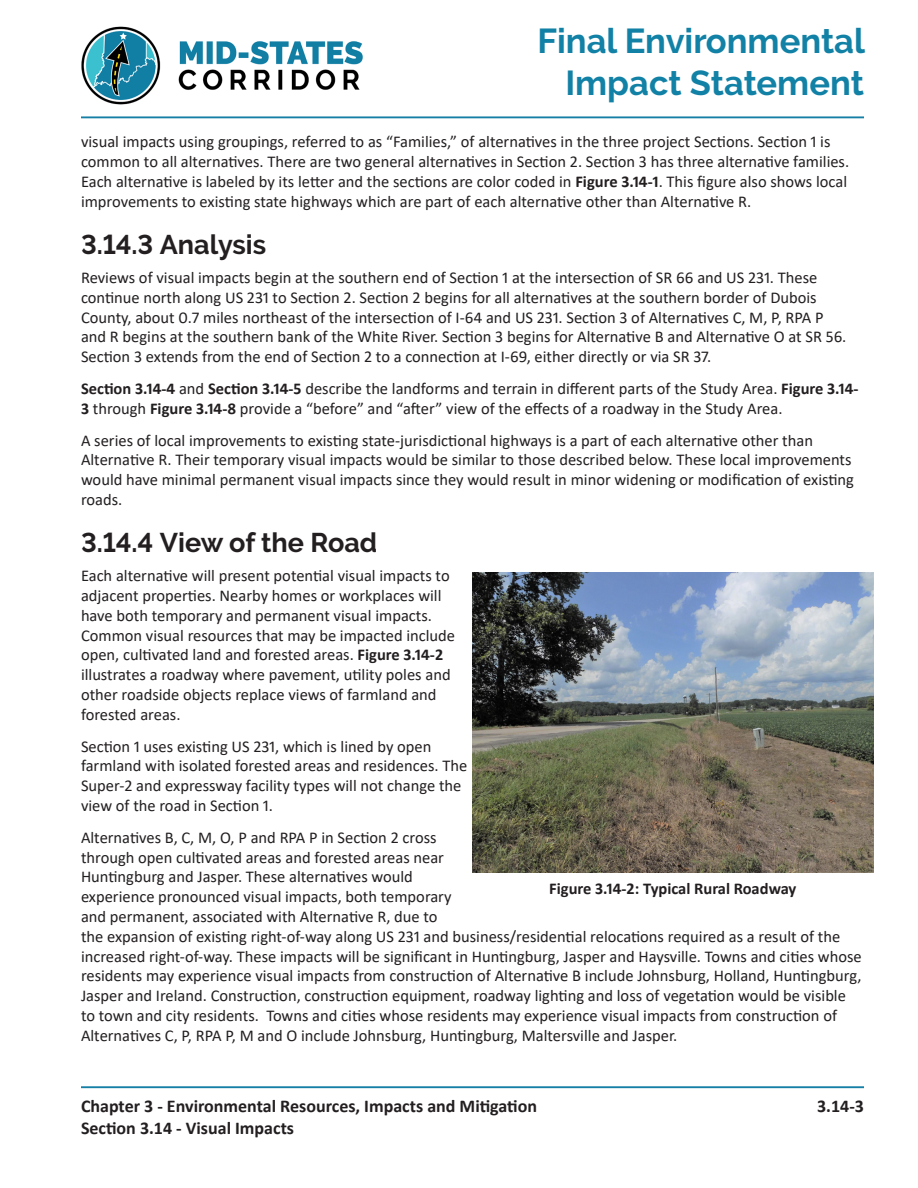
<style>
.page{position:relative;width:918px;height:1188px;background:#fff}
.page>*{position:absolute;margin:0;border:0;box-sizing:border-box;transform-origin:0 0}
.t1{font:700 34.5px/41.4px "Raleway";color:#1281a6;text-align:right}
.t2{font:700 27px "Raleway";color:#231f20}
.t3{font:700 18px/21.6px "Calibri";color:#231f20}
.Body_Copy{font:16.5px/19.8px "Calibri";color:#231f20}
.Figures{font:700 16.5px "Calibri";color:#231f20}
.s1{font-weight:700}
</style>
<div class="page">
<img style="left:81px;top:26px;width:282px;height:79px">
<hr style="left:81px;top:1086px;width:783px;height:2px;background:#157fa5">
<hr style="left:81px;top:116px;width:783px;height:2px;background:#157fa5">
<img style="left:472px;top:572px;width:401px;height:301px">
<h1 class="t1" style="left:537px;top:21px;width:329px">Final Environmental<br>Impact Statement</h1>
<p class="Body_Copy" style="left:81px;top:132px;width:770px">visual impacts using groupings, referred to as “Families,” of alternatives in the three project Sections. Section 1 is common to all alternatives. There are two general alternatives in Section 2. Section 3 has three alternative families.<br>Each alternative is labeled by its letter and the sections are color coded in <span class="s1">Figure 3.14-1</span>. This figure also shows local improvements to existing state highways which are part of each alternative other than Alternative R.</p>
<p class="t2" style="left:81px;top:229px;width:187px">3.14.3 Analysis</p>
<p class="Body_Copy" style="left:81px;top:267px;width:767px">Reviews of visual impacts begin at the southern end of Section 1 at the intersection of SR 66 and US 231. These continue north along US 231 to Section 2. Section 2 begins for all alternatives at the southern border of Dubois County, about 0.7 miles northeast of the intersection of I-64 and US 231. Section 3 of Alternatives C, M, P, RPA P and R begins at the southern bank of the White River. Section 3 begins for Alternative B and Alternative O at SR 56.<br>Section 3 extends from the end of Section 2 to a connection at I-69, either directly or via SR 37.</p>
<p class="Body_Copy" style="left:81px;top:378px;width:779px"><span class="s1">Section 3.14-4</span> and <span class="s1">Section 3.14-5</span> describe the landforms and terrain in different parts of the Study Area. <span class="s1">Figure 3.14-<br>3</span> through <span class="s1">Figure 3.14-8</span> provide a “before” and “after” view of the effects of a roadway in the Study Area.</p>
<p class="Body_Copy" style="left:81px;top:430px;width:775px">A series of local improvements to existing state-jurisdictional highways is a part of each alternative other than Alternative R. Their temporary visual impacts would be similar to those described below. These local improvements would have minimal permanent visual impacts since they would result in minor widening or modification of existing roads.</p>
<p class="t2" style="left:81px;top:527px;width:298px">3.14.4 View of the Road</p>
<p class="Body_Copy" style="left:81px;top:565px;width:376px">Each alternative will present potential visual impacts to adjacent properties. Nearby homes or workplaces will have both temporary and permanent visual impacts.<br>Common visual resources that may be impacted include open, cultivated land and forested areas. <span class="s1">Figure 3.14-2 </span>illustrates a roadway where pavement, utility poles and other roadside objects replace views of farmland and forested areas.</p>
<p class="Body_Copy" style="left:81px;top:736px;width:388px">Section 1 uses existing US 231, which is lined by open farmland with isolated forested areas and residences. The Super-2 and expressway facility types will not change the view of the road in Section 1.</p>
<p class="Body_Copy" style="left:81px;top:827px;width:782px">Alternatives B, C, M, O, P and RPA P in Section 2 cross<br>through open cultivated areas and forested areas near<br>Huntingburg and Jasper. These alternatives would<br>experience pronounced visual impacts, both temporary<br>and permanent, associated with Alternative R, due to<br>the expansion of existing right-of-way along US 231 and business/residential relocations required as a result of the increased right-of-way. These impacts will be significant in Huntingburg, Jasper and Haysville. Towns and cities whose residents may experience visual impacts from construction of Alternative B include Johnsburg, Holland, Huntingburg, Jasper and Ireland. Construction, construction equipment, roadway lighting and loss of vegetation would be visible to town and city residents. Towns and cities whose residents may experience visual impacts from construction of Alternatives C, P, RPA P, M and O include Johnsburg, Huntingburg, Maltersville and Jasper.</p>
<p class="Figures" style="left:549px;top:877px;width:249px">Figure 3.14-2: Typical Rural Roadway</p>
<p class="t3" style="left:81px;top:1095px;width:458px">Chapter 3 - Environmental Resources, Impacts and Mitigation<br>Section 3.14 - Visual Impacts</p>
<p class="t3" style="left:817px;top:1095px;width:48px">3.14-3</p>
</div>
